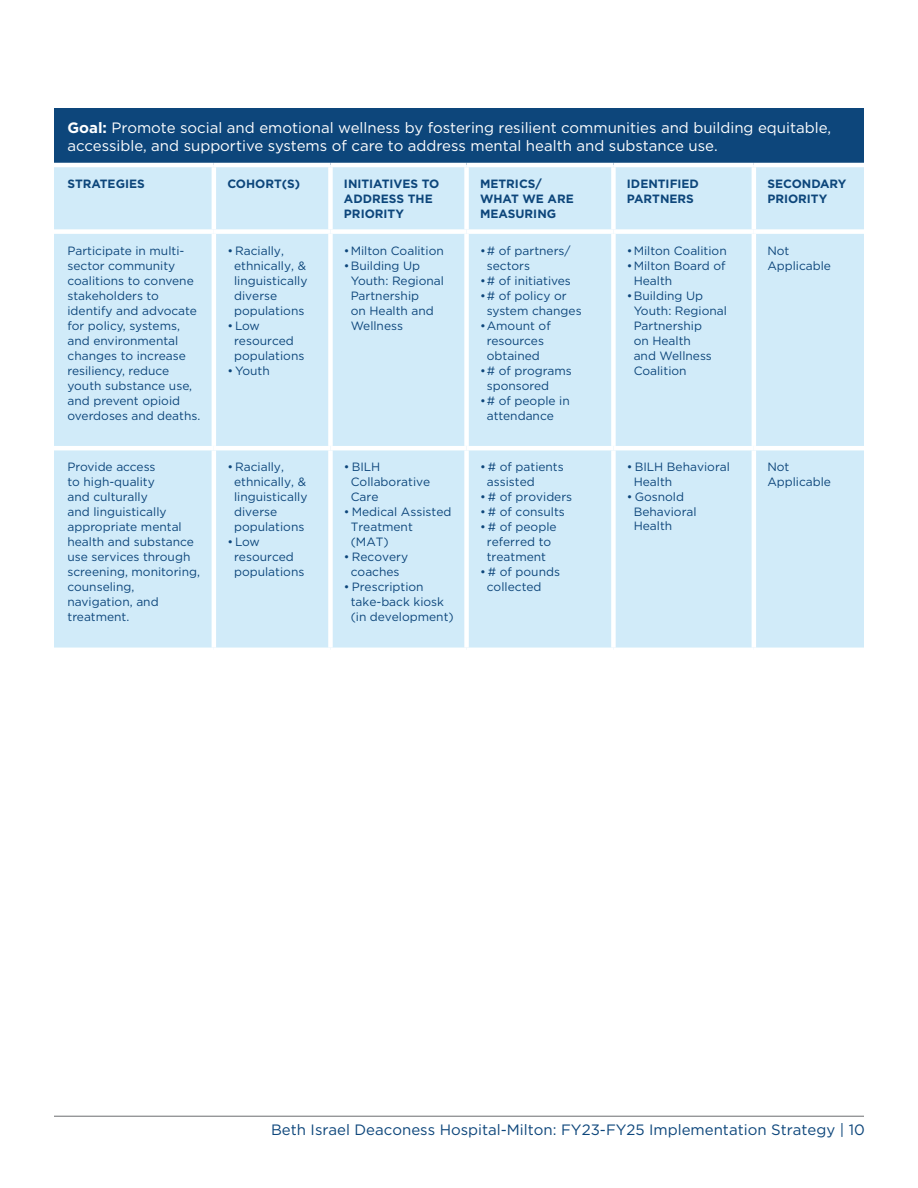
<style>
.page{position:relative;width:918px;height:1188px;background:#fff}
.page>*{position:absolute;margin:0;border:0;box-sizing:border-box;transform-origin:0 0}
.t1{font:15px/18px "Gotham";color:#fff}
.t2{font:15px "Gotham";color:#0d467b}
.t3{font:12px/15px "Gotham";color:#0d467b}
.t4{font:700 12px/15px "Gotham";color:#0d467b}
.s1{font-weight:700}
</style>
<div class="page">
<hr style="left:54px;top:1116px;width:810px;height:1px;background:#6c6d70">
<div style="left:54px;top:108px;width:810px;height:57px;background:#0d467b"></div>
<div style="left:54px;top:167px;width:810px;height:481px;background:#d1ebf9"></div>
<hr style="left:54px;top:163px;width:160px;height:4px;background:#fff">
<hr style="left:214px;top:163px;width:116px;height:4px;background:#fff">
<hr style="left:330px;top:163px;width:137px;height:4px;background:#fff">
<hr style="left:467px;top:163px;width:146px;height:4px;background:#fff">
<hr style="left:613px;top:163px;width:141px;height:4px;background:#fff">
<hr style="left:754px;top:163px;width:110px;height:4px;background:#fff">
<hr style="left:212px;top:167px;width:4px;height:62px;background:#fff">
<div style="left:328px;top:167px;width:5px;height:62px;background:#fff"></div>
<div style="left:464px;top:167px;width:5px;height:62px;background:#fff"></div>
<div style="left:611px;top:167px;width:5px;height:62px;background:#fff"></div>
<hr style="left:752px;top:167px;width:4px;height:62px;background:#fff">
<div style="left:54px;top:229px;width:160px;height:5px;background:#fff"></div>
<div style="left:214px;top:229px;width:116px;height:5px;background:#fff"></div>
<hr style="left:212px;top:234px;width:4px;height:212px;background:#fff">
<div style="left:330px;top:229px;width:137px;height:5px;background:#fff"></div>
<div style="left:328px;top:234px;width:5px;height:212px;background:#fff"></div>
<div style="left:467px;top:229px;width:146px;height:5px;background:#fff"></div>
<div style="left:464px;top:234px;width:5px;height:212px;background:#fff"></div>
<div style="left:613px;top:229px;width:141px;height:5px;background:#fff"></div>
<div style="left:611px;top:234px;width:5px;height:212px;background:#fff"></div>
<div style="left:754px;top:229px;width:110px;height:5px;background:#fff"></div>
<hr style="left:752px;top:234px;width:4px;height:212px;background:#fff">
<hr style="left:212px;top:450px;width:4px;height:198px;background:#fff">
<div style="left:328px;top:450px;width:5px;height:198px;background:#fff"></div>
<div style="left:464px;top:450px;width:5px;height:198px;background:#fff"></div>
<div style="left:611px;top:450px;width:5px;height:198px;background:#fff"></div>
<hr style="left:752px;top:450px;width:4px;height:198px;background:#fff">
<hr style="left:54px;top:446px;width:160px;height:4px;background:#fff">
<hr style="left:214px;top:446px;width:116px;height:4px;background:#fff">
<hr style="left:330px;top:446px;width:137px;height:4px;background:#fff">
<hr style="left:467px;top:446px;width:146px;height:4px;background:#fff">
<hr style="left:613px;top:446px;width:141px;height:4px;background:#fff">
<hr style="left:754px;top:446px;width:110px;height:4px;background:#fff">
<p class="t1" style="left:68px;top:119px;width:765px"><span class="s1">Goal:</span> Promote social and emotional wellness by fostering resilient communities and building equitable, accessible, and supportive systems of care to address mental health and substance use.</p>
<p class="t4" style="left:68px;top:176px;width:79px">STRATEGIES</p>
<p class="t4" style="left:227px;top:176px;width:74px">COHORT(S)</p>
<p class="t4" style="left:344px;top:176px;width:97px">INITIATIVES TO<br>ADDRESS THE<br>PRIORITY</p>
<p class="t4" style="left:480px;top:176px;width:95px">METRICS/<br>WHAT WE ARE<br>MEASURING</p>
<p class="t4" style="left:627px;top:176px;width:74px">IDENTIFIED<br>PARTNERS</p>
<p class="t4" style="left:767px;top:176px;width:81px">SECONDARY<br>PRIORITY</p>
<p class="t3" style="left:68px;top:243px;width:134px">Participate in multi&shy;sector community coalitions to convene stakeholders to identify and advocate for policy, systems, and environmental changes to increase resiliency, reduce youth substance use, and prevent opioid overdoses and deaths.</p>
<p class="t3" style="left:234px;top:243px;width:75px;text-indent:-7px">• Racially, ethnically, &amp; linguistically diverse populations</p>
<p class="t3" style="left:487px;top:243px;width:85px;text-indent:-7px">•# of partners/ sectors</p>
<p class="t3" style="left:480px;top:273px;width:92px">•# of initiatives</p>
<p class="t3" style="left:487px;top:288px;width:96px;text-indent:-7px">•# of policy or system changes</p>
<p class="t3" style="left:480px;top:318px;width:72px;text-align:center">•Amount of resources obtained</p>
<p class="t3" style="left:487px;top:363px;width:86px;text-indent:-7px">•# of programs sponsored</p>
<p class="t3" style="left:487px;top:393px;width:84px;text-indent:-7px">•# of people in attendance</p>
<p class="t3" style="left:344px;top:243px;width:101px">•Milton Coalition</p>
<p class="t3" style="left:351px;top:258px;width:95px;text-indent:-7px">•Building Up<br>Youth: Regional<br>Partnership<br>on Health and<br>Wellness</p>
<p class="t3" style="left:627px;top:243px;width:101px">•Milton Coalition</p>
<p class="t3" style="left:634px;top:258px;width:93px;text-indent:-7px">•Milton Board of<br>Health</p>
<p class="t3" style="left:634px;top:288px;width:95px;text-indent:-7px">•Building Up<br>Youth: Regional<br>Partnership<br>on Health<br>and Wellness<br>Coalition</p>
<p class="t3" style="left:767px;top:243px;width:65px">Not<br>Applicable</p>
<p class="t3" style="left:234px;top:318px;width:72px;text-indent:-7px">• Low resourced populations</p>
<p class="t3" style="left:227px;top:363px;width:44px">• Youth</p>
<p class="t3" style="left:67px;top:459px;width:134px">Provide access<br>to high-quality<br>and culturally<br>and linguistically appropriate mental health and substance use services through screening, monitoring, counseling, navigation, and treatment.</p>
<p class="t3" style="left:234px;top:459px;width:75px;text-indent:-7px">• Racially, ethnically, &amp; linguistically diverse populations</p>
<p class="t3" style="left:234px;top:534px;width:72px;text-indent:-7px">• Low resourced populations</p>
<p class="t3" style="left:351px;top:459px;width:81px;text-indent:-7px">• BILH<br>Collaborative<br>Care</p>
<p class="t3" style="left:351px;top:504px;width:102px;text-indent:-7px">• Medical Assisted<br>Treatment (MAT)</p>
<p class="t3" style="left:344px;top:549px;width:66px;text-align:center">• Recovery coaches</p>
<p class="t3" style="left:351px;top:579px;width:104px;text-indent:-7px">• Prescription take-back kiosk (in development)</p>
<p class="t3" style="left:487px;top:459px;width:79px;text-indent:-7px">• # of patients assisted</p>
<p class="t3" style="left:480px;top:489px;width:94px">• # of providers</p>
<p class="t3" style="left:480px;top:504px;width:86px">• # of consults</p>
<p class="t3" style="left:480px;top:519px;width:78px;text-align:center">• # of people referred to treatment</p>
<p class="t3" style="left:487px;top:565px;width:75px;line-height:14.4px;text-indent:-7px">• # of pounds collected</p>
<p class="t3" style="left:634px;top:459px;width:98px;text-indent:-7px">• BILH Behavioral<br>Health</p>
<p class="t3" style="left:634px;top:490px;width:65px;line-height:14.4px;text-indent:-7px">• Gosnold<br>Behavioral<br>Health</p>
<p class="t3" style="left:767px;top:459px;width:65px">Not<br>Applicable</p>
<p class="t2" style="left:271px;top:1120px;width:595px">Beth Israel Deaconess Hospital-Milton: FY23-FY25 Implementation Strategy | 10</p>
</div>
